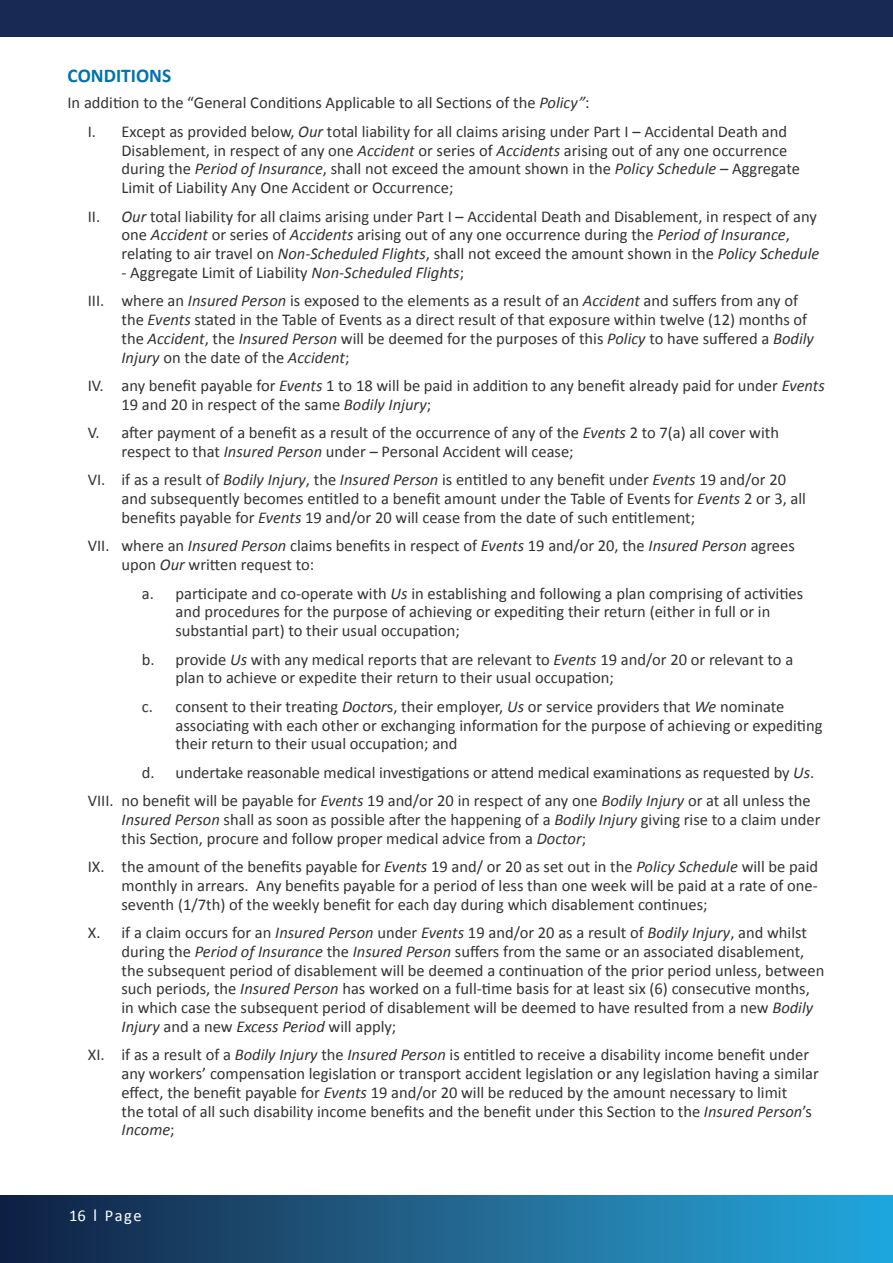
<style>
.page{position:relative;width:893px;height:1263px;background:#fff}
.page>*{position:absolute;margin:0;border:0;box-sizing:border-box;transform-origin:0 0}
.t1{font:700 19.5px "Calibri";color:#0073ae}
.t2{font:16.5px/18.8px "Calibri";color:#333334}
.t3{font:16.5px "Calibri";letter-spacing:.085em;color:#fff}
.s1{font-style:italic}
.s2{color:#343433}
.s3{font-size:18.6px}
</style>
<div class="page">
<div style="left:0;top:0;width:893px;height:37px;background:#182a54"></div>
<div style="left:0;top:1195px;width:893px;height:68px;background:linear-gradient(to right,#152040,#28a9de)"></div>
<p class="t1" style="left:68px;top:64px;width:105px">CONDITIONS</p>
<p class="t2" style="left:88px;top:88px;width:701px;line-height:28.5px;text-indent:-20px">In addition to the “General Conditions Applicable to all Sections of the <span class="s1">Policy”</span>:<br><span class="s2">I.</span> Except as provided below, <span class="s1">Our</span> total liability for all claims arising under Part I – Accidental Death and</p>
<p class="t2" style="left:121px;top:140px;width:680px">Disablement, in respect of any one <span class="s1">Accident</span> or series of <span class="s1">Accidents</span> arising out of any one occurrence during the <span class="s1">Period of Insurance</span>, shall not exceed the amount shown in the <span class="s1">Policy Schedule</span> – Aggregate<br>Limit of Liability Any One Accident or Occurrence;</p>
<p class="t2" style="left:121px;top:206px;width:699px;text-indent:-34px"><span class="s2">II.</span> <span class="s1">Our</span> total liability for all claims arising under Part I – Accidental Death and Disablement, in respect of any one <span class="s1">Accident</span> or series of <span class="s1">Accidents</span> arising out of any one occurrence during the <span class="s1">Period of Insurance</span>, relating to air travel on <span class="s1">Non-Scheduled Flights</span>, shall not exceed the amount shown in the <span class="s1">Policy Schedule</span></p>
<p class="t2" style="left:88px;top:257px;width:712px;line-height:28.5px;text-indent:34px">- Aggregate Limit of Liability <span class="s1">Non-Scheduled Flights</span>;<br><span class="s2">III.</span> where an <span class="s1">Insured Person</span> is exposed to the elements as a result of an <span class="s1">Accident</span> and suffers from any of</p>
<p class="t2" style="left:121px;top:309px;width:694px">the <span class="s1">Events</span> stated in the Table of Events as a direct result of that exposure within twelve (12) months of the <span class="s1">Accident</span>, the <span class="s1">Insured Person</span> will be deemed for the purposes of this <span class="s1">Policy</span> to have suffered a <span class="s1">Bodily<br>Injury</span> on the date of the <span class="s1">Accident</span>;</p>
<p class="t2" style="left:121px;top:375px;width:705px;text-indent:-34px"><span class="s2">IV.</span> any benefit payable for <span class="s1">Events</span> 1 to 18 will be paid in addition to any benefit already paid for under <span class="s1">Events<br></span>19 and 20 in respect of the same <span class="s1">Bodily Injury</span>;</p>
<p class="t2" style="left:122px;top:423px;width:659px;text-indent:-34px"><span class="s2">V.</span> after payment of a benefit as a result of the occurrence of any of the <span class="s1">Events</span> 2 to 7(a) all cover with respect to that <span class="s1">Insured Person</span> under – Personal Accident will cease;</p>
<p class="t2" style="left:122px;top:470px;width:686px;text-indent:-34px"><span class="s2">VI.</span> if as a result of <span class="s1">Bodily Injury</span>, the <span class="s1">Insured Person</span> is entitled to any benefit under <span class="s1">Events</span> 19 and/or 20 and subsequently becomes entitled to a benefit amount under the Table of Events for <span class="s1">Events</span> 2 or 3, all benefits payable for <span class="s1">Events</span> 19 and/or 20 will cease from the date of such entitlement;</p>
<p class="t2" style="left:122px;top:536px;width:675px;text-indent:-34px"><span class="s2">VII.</span> where an <span class="s1">Insured Person</span> claims benefits in respect of <span class="s1">Events</span> 19 and/or 20, the <span class="s1">Insured Person</span> agrees upon <span class="s1">Our</span> written request to:</p>
<p class="t2" style="left:176px;top:583px;width:629px;text-indent:-34px">a. participate and co-operate with <span class="s1">Us</span> in establishing and following a plan comprising of activities and procedures for the purpose of achieving or expediting their return (either in full or in substantial part) to their usual occupation;</p>
<p class="t2" style="left:176px;top:649px;width:619px;text-indent:-34px">b. provide <span class="s1">Us</span> with any medical reports that are relevant to <span class="s1">Events</span> 19 and/or 20 or relevant to a plan to achieve or expedite their return to their usual occupation;</p>
<p class="t2" style="left:176px;top:696px;width:648px;text-indent:-34px">c. consent to their treating <span class="s1">Doctor</span>s, their employer, <span class="s1">Us</span> or service providers that <span class="s1">We</span> nominate associating with each other or exchanging information for the purpose of achieving or expediting their return to their usual occupation; and</p>
<p class="t2" style="left:88px;top:757px;width:728px;line-height:28.5px;text-align:right">d. undertake reasonable medical investigations or attend medical examinations as requested by <span class="s1">Us</span>.<br><span class="s2">VIII.</span> no benefit will be payable for <span class="s1">Events</span> 19 and/or 20 in respect of any one <span class="s1">Bodily Injury</span> or at all unless the</p>
<p class="t2" style="left:122px;top:809px;width:700px"><span class="s1">Insured Person</span> shall as soon as possible after the happening of a <span class="s1">Bodily Injury</span> giving rise to a claim under this Section, procure and follow proper medical advice from a <span class="s1">Doctor</span>;</p>
<p class="t2" style="left:122px;top:856px;width:698px;text-align:justify;text-indent:-34px"><span class="s2">IX.</span> the amount of the benefits payable for <span class="s1">Events</span> 19 and/ or 20 as set out in the <span class="s1">Policy Schedule</span> will be paid monthly in arrears. Any benefits payable for a period of less than one week will be paid at a rate of one&shy;seventh (1/7th) of the weekly benefit for each day during which disablement continues;</p>
<p class="t2" style="left:122px;top:922px;width:704px;text-indent:-34px"><span class="s2">X.</span> if a claim occurs for an <span class="s1">Insured Person</span> under <span class="s1">Events</span> 19 and/or 20 as a result of <span class="s1">Bodily Injury</span>, and whilst during the <span class="s1">Period of Insurance</span> the <span class="s1">Insured Person</span> suffers from the same or an associated disablement, the subsequent period of disablement will be deemed a continuation of the prior period unless, between such periods, the <span class="s1">Insured Person</span> has worked on a full-time basis for at least six (6) consecutive months, in which case the subsequent period of disablement will be deemed to have resulted from a new <span class="s1">Bodily Injury</span> and a new <span class="s1">Excess Period</span> will apply;</p>
<p class="t2" style="left:122px;top:1045px;width:699px;text-indent:-34px"><span class="s2">XI.</span> if as a result of a <span class="s1">Bodily Injury</span> the <span class="s1">Insured Person</span> is entitled to receive a disability income benefit under any workers’ compensation legislation or transport accident legislation or any legislation having a similar effect, the benefit payable for <span class="s1">Events</span> 19 and/or 20 will be reduced by the amount necessary to limit<br>the total of all such disability income benefits and the benefit under this Section to the <span class="s1">Insured Person</span>’s <span class="s1">Income</span>;</p>
<p class="t3" style="left:69px;top:1206px;width:74px">16 <span class="s3">I</span> Page</p>
</div>
